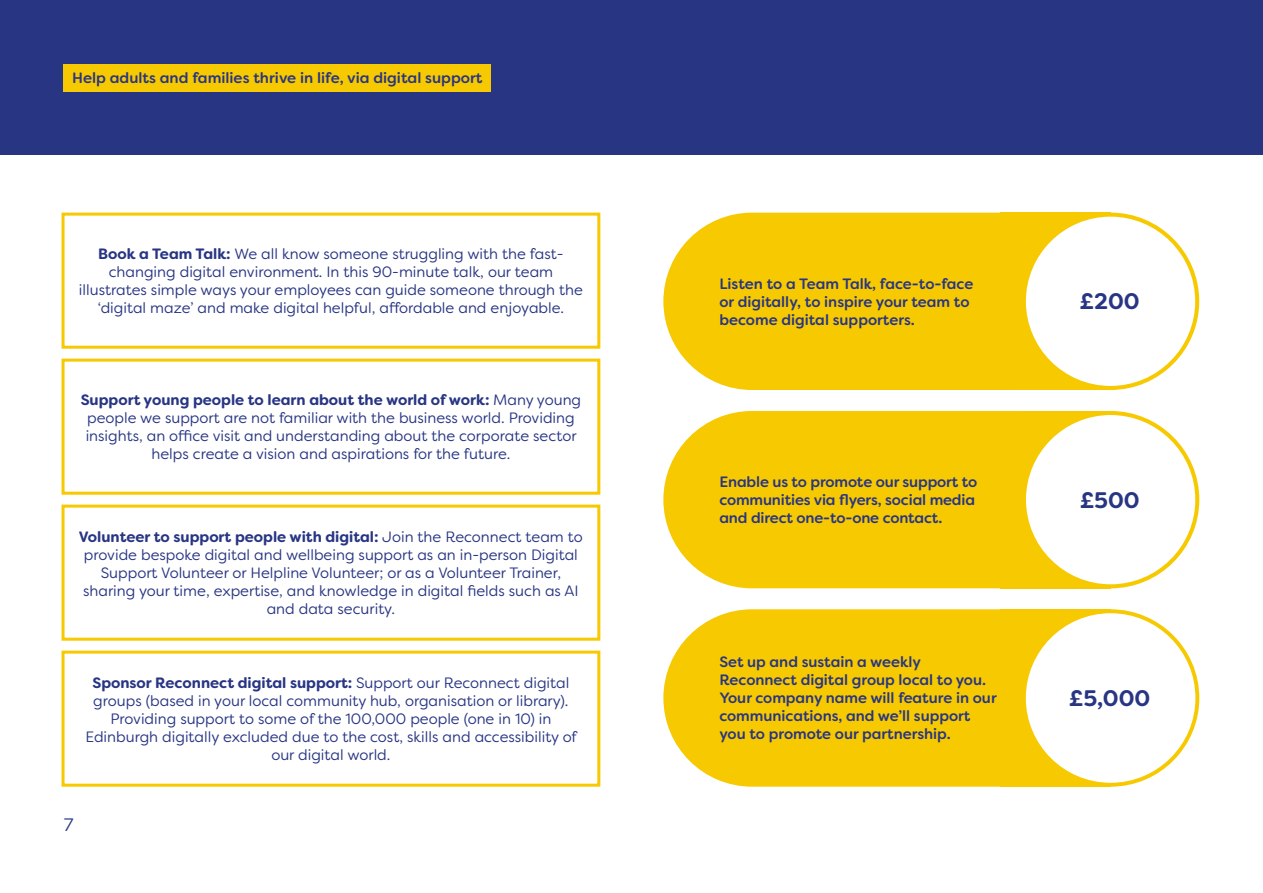
<style>
.page{position:relative;width:1263px;height:893px;background:#fff}
.page>*{position:absolute;margin:0;border:0;box-sizing:border-box;transform-origin:0 0}
.t1{font:700 22.5px "Filson Soft";color:#283583}
.t2{font:18px "Filson Soft";color:#283583}
.t3{font:15px/18px "Filson Soft";color:#283583;text-align:center}
.t4{font:500 15px/18px "Filson Soft";color:#283583}
.s1{font-weight:700}
</style>
<div class="page">
<div style="left:0;top:0;width:1263px;height:155px;background:#283583"></div>
<div style="left:64px;top:64px;width:427px;height:28px;background:#f7c900"></div>
<svg style="left:61px;top:650px;width:540px;height:137px"></svg>
<svg style="left:61px;top:504px;width:540px;height:137px"></svg>
<svg style="left:61px;top:358px;width:540px;height:137px"></svg>
<svg style="left:61px;top:212px;width:540px;height:137px"></svg>
<div style="left:1000px;top:213px;width:111px;height:177px;background:#f7c900"></div>
<div style="left:1000px;top:411px;width:111px;height:177px;background:#f7c900"></div>
<div style="left:1000px;top:609px;width:111px;height:178px;background:#f7c900"></div>
<div style="left:663px;top:213px;width:337px;height:177px;background:#f7c900"></div>
<div style="left:1024px;top:215px;width:173px;height:173px;background:#fff;border-radius:50%"></div>
<div style="left:1022px;top:213px;width:177px;height:177px;border:4px solid #f7c900;border-radius:50%"></div>
<div style="left:1024px;top:413px;width:173px;height:173px;background:#fff;border-radius:50%"></div>
<div style="left:1022px;top:411px;width:177px;height:177px;border:4px solid #f7c900;border-radius:50%"></div>
<div style="left:663px;top:411px;width:337px;height:177px;background:#f7c900"></div>
<div style="left:663px;top:609px;width:337px;height:178px;background:#f7c900"></div>
<div style="left:1024px;top:611px;width:173px;height:174px;background:#fff;border-radius:50%"></div>
<div style="left:1022px;top:609px;width:177px;height:178px;border:4px solid #f7c900;border-radius:50%"></div>
<p class="t4" style="left:72px;top:69px;width:412px">Help adults and families thrive in life, via digital support</p>
<p class="t3" style="left:79px;top:245px;width:505px"><span class="s1">Book a Team Talk:</span> We all know someone struggling with the fast&shy;changing digital environment. In this 90-minute talk, our team illustrates simple ways your employees can guide someone through the ‘digital maze’ and make digital helpful, affordable and enjoyable.</p>
<p class="t3" style="left:81px;top:391px;width:502px"><span class="s1">Support young people to learn about the world of work:</span> Many young people we support are not familiar with the business world. Providing insights, an office visit and understanding about the corporate sector helps create a vision and aspirations for the future.</p>
<p class="t3" style="left:79px;top:528px;width:505px"><span class="s1">Volunteer to support people with digital:</span> Join the Reconnect team to provide bespoke digital and wellbeing support as an in-person Digital Support Volunteer or Helpline Volunteer; or as a Volunteer Trainer, sharing your time, expertise, and knowledge in digital fields such as AI and data security.</p>
<p class="t3" style="left:85px;top:674px;width:493px"><span class="s1">Sponsor Reconnect digital support:</span> Support our Reconnect digital groups (based in your local community hub, organisation or library).<br>Providing support to some of the 100,000 people (one in 10) in Edinburgh digitally excluded due to the cost, skills and accessibility of our digital world.</p>
<p class="t2" style="left:64px;top:813px;width:11px">7</p>
<p class="t4" style="left:719px;top:274px;width:255px">Listen to a Team Talk, face-to-face or digitally, to inspire your team to become digital supporters.</p>
<p class="t4" style="left:719px;top:473px;width:259px">Enable us to promote our support to communities via flyers, social media and direct one-to-one contact.</p>
<p class="t4" style="left:719px;top:653px;width:279px">Set up and sustain a weekly Reconnect digital group local to you.<br>Your company name will feature in our communications, and we’ll support you to promote our partnership.</p>
<h1 class="t1" style="left:1080px;top:287px;width:61px">£200</h1>
<h1 class="t1" style="left:1080px;top:485px;width:61px">£500</h1>
<h1 class="t1" style="left:1069px;top:684px;width:83px">£5,000</h1>
</div>
